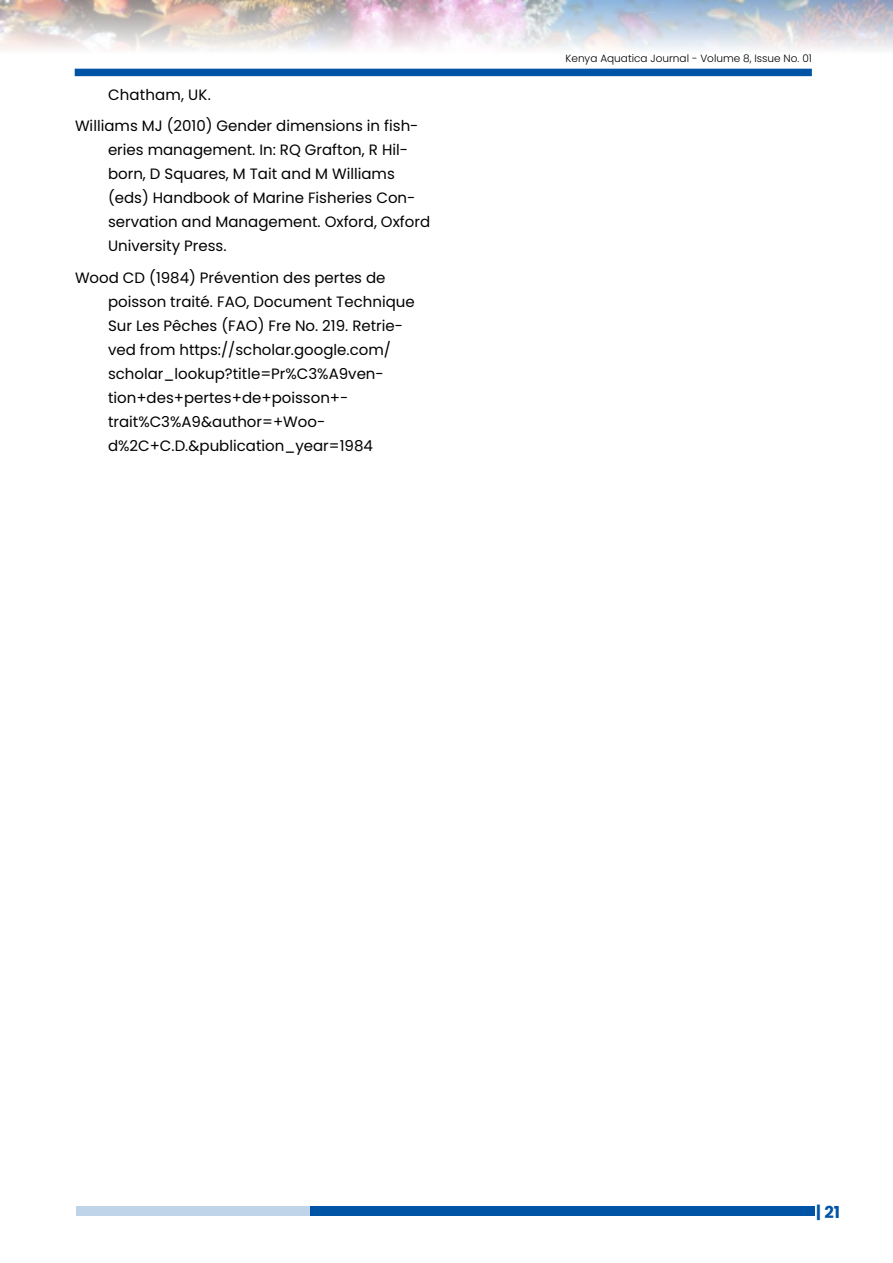
<style>
.page{position:relative;width:893px;height:1263px;background:#fff}
.page>*{position:absolute;margin:0;border:0;box-sizing:border-box;transform-origin:0 0}
.t1{font:700 16.5px "Poppins";color:#0054a6}
.t2{font:15px/24px "Poppins";color:#000}
.t3{font:300 10.5px "Poppins";color:#000}
</style>
<div class="page">
<img style="left:0;top:0;width:892px;height:50px">
<div style="left:75px;top:69px;width:737px;height:7px;background:#0054a6"></div>
<div style="left:76px;top:1206px;width:235px;height:10px;background:#c0d4e9"></div>
<div style="left:310px;top:1206px;width:505px;height:10px;background:#0054a6"></div>
<p class="t2" style="left:75px;top:79px;width:345px;line-height:31.5px;text-indent:33px">Chatham, UK.<br>Williams MJ (2010) Gender dimensions in fish-</p>
<p class="t2" style="left:108px;top:138px;width:324px">eries management. In: RQ Grafton, R Hil&shy;born, D Squares, M Tait and M Williams (eds) Handbook of Marine Fisheries Con&shy;servation and Management. Oxford, Oxford University Press.</p>
<p class="t2" style="left:108px;top:266px;width:308px;text-indent:-33px">Wood CD (1984) Prévention des pertes de poisson traité. FAO, Document Technique Sur Les Pêches (FAO) Fre No. 219. Retrie&shy;ved from https://scholar.google.com/ scholar_lookup?title=Pr%C3%A9ven&shy;tion+des+pertes+de+poisson+- trait%C3%A9&amp;author=+Woo&shy;d%2C+C.D.&amp;publication_year=1984</p>
<p class="t3" style="left:565px;top:53px;width:248px">Kenya Aquatica Journal - Volume 8, Issue No. 01</p>
<p class="t1" style="left:816px;top:1202px;width:25px">| 21</p>
</div>
